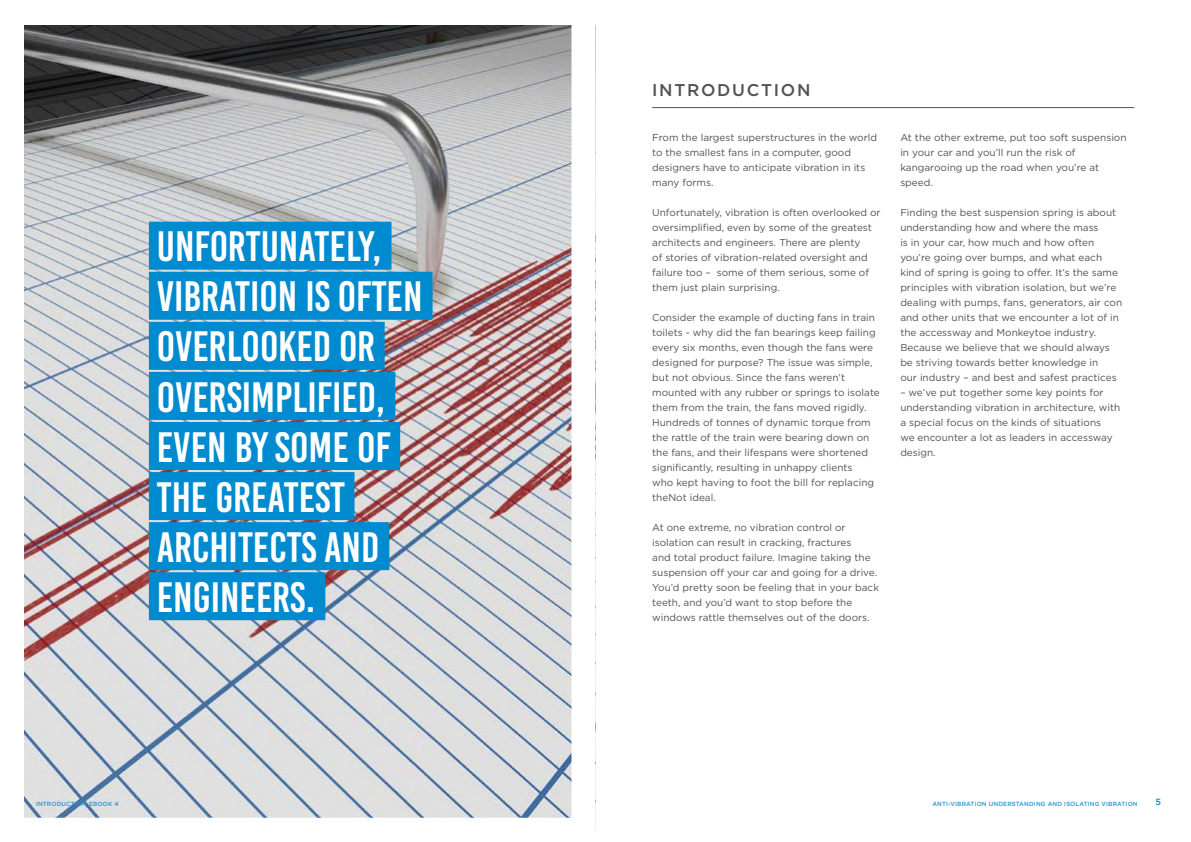
<style>
.page{position:relative;width:1191px;height:842px;background:#fff}
.page>*{position:absolute;margin:0;border:0;box-sizing:border-box;transform-origin:0 0}
.t1{font:42.5px/50.1px "Bebas Kai";color:#fff}
.t2{font:500 17px "Gotham HTF";letter-spacing:.1em;color:#525153}
.t3{font:10px/15px "Gotham HTF";color:#525153}
.t4{font:500 9px "Gotham HTF";color:#008ad0}
.t5{font:500 6px "Gotham HTF";letter-spacing:.025em;color:#2194d2}
</style>
<div class="page">
<img style="left:25px;top:25px;width:545px;height:792px">
<hr style="left:652px;top:107px;width:482px;height:1px;background:#525153">
<div style="left:149px;top:222px;width:242px;height:48px;background:#008ad0"></div>
<div style="left:149px;top:272px;width:283px;height:48px;background:#008ad0"></div>
<div style="left:149px;top:322px;width:236px;height:48px;background:#008ad0"></div>
<div style="left:149px;top:372px;width:246px;height:48px;background:#008ad0"></div>
<div style="left:149px;top:422px;width:251px;height:48px;background:#008ad0"></div>
<div style="left:149px;top:472px;width:205px;height:48px;background:#008ad0"></div>
<div style="left:149px;top:522px;width:240px;height:48px;background:#008ad0"></div>
<div style="left:149px;top:572px;width:176px;height:48px;background:#008ad0"></div>
<h1 class="t1" style="left:157px;top:222px;width:267px">UNFORTUNATELY,<br>VIBRATION IS OFTEN<br>OVERLOOKED OR<br>OVERSIMPLIFIED,<br>EVEN BY SOME OF<br>THE GREATEST<br>ARCHITECTS AND<br>ENGINEERS.</h1>
<p class="t5" style="left:36px;top:800px;width:84px">INTRODUCTION EBOOK 4</p>
<h2 class="t2" style="left:652px;top:80px;width:160px">INTRODUCTION</h2>
<p class="t3" style="left:652px;top:130px;width:226px">From the largest superstructures in the world to the smallest fans in a computer, good designers have to anticipate vibration in its many forms.</p>
<p class="t3" style="left:652px;top:205px;width:230px">Unfortunately, vibration is often overlooked or oversimplified, even by some of the greatest architects and engineers. There are plenty<br>of stories of vibration-related oversight and failure too – some of them serious, some of them just plain surprising.</p>
<p class="t3" style="left:652px;top:310px;width:229px">Consider the example of ducting fans in train toilets - why did the fan bearings keep failing every six months, even though the fans were designed for purpose? The issue was simple, but not obvious. Since the fans weren’t mounted with any rubber or springs to isolate them from the train, the fans moved rigidly.<br>Hundreds of tonnes of dynamic torque from the rattle of the train were bearing down on the fans, and their lifespans were shortened significantly, resulting in unhappy clients<br>who kept having to foot the bill for replacing theNot ideal.</p>
<p class="t3" style="left:652px;top:520px;width:228px">At one extreme, no vibration control or isolation can result in cracking, fractures<br>and total product failure. Imagine taking the suspension off your car and going for a drive.<br>You’d pretty soon be feeling that in your back teeth, and you’d want to stop before the windows rattle themselves out of the doors.</p>
<p class="t3" style="left:900px;top:130px;width:228px">At the other extreme, put too soft suspension in your car and you’ll run the risk of kangarooing up the road when you’re at speed.</p>
<p class="t3" style="left:900px;top:205px;width:223px">Finding the best suspension spring is about understanding how and where the mass<br>is in your car, how much and how often you’re going over bumps, and what each kind of spring is going to offer. It’s the same principles with vibration isolation, but we’re dealing with pumps, fans, generators, air con and other units that we encounter a lot of in the accessway and Monkeytoe industry.<br>Because we believe that we should always be striving towards better knowledge in<br>our industry – and best and safest practices</p>
<p class="t3" style="left:900px;top:385px;width:221px">– we’ve put together some key points for understanding vibration in architecture, with a special focus on the kinds of situations<br>we encounter a lot as leaders in accessway design.</p>
<p class="t5" style="left:932px;top:800px;width:207px">ANTI-VIBRATION UNDERSTANDING AND ISOLATING VIBRATION</p>
<p class="t4" style="left:1155px;top:797px;width:7px">5</p>
</div>
